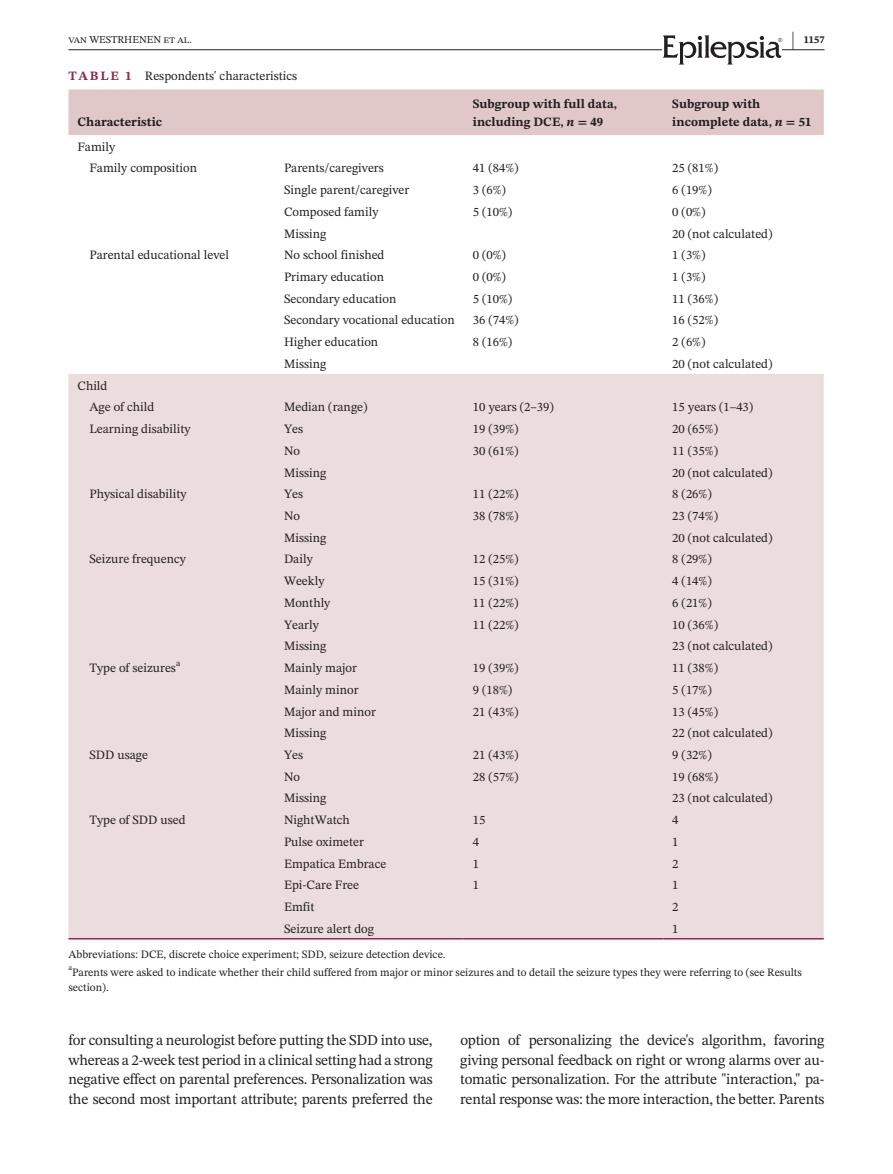
<style>
.page{position:relative;width:893px;height:1174px;background:#fff}
.page>*{position:absolute;margin:0;border:0;box-sizing:border-box;transform-origin:0 0}
.t1{font:700 21px "STIX Two Text";color:#231f20;scale:.42 1}
.t2{font:15px/19.5px "STIX Two Text";letter-spacing:-.015em;color:#231f20;text-align:justify}
.t3{font:12.75px/21.8px "STIX Two Text";color:#231f20}
.t4{font:700 12.75px/17.2px "STIX Two Text";color:#231f20}
.t5{font:11.25px/15.8px "STIX Two Text";color:#231f20}
.t6{font:10.5px "STIX Two Text";color:#231f20}
.t7{font:700 10.5px "STIX Two Text";color:#231f20}
.t8{font:7.8px "STIX Two Text";color:#231f20}
.s1{font-weight:700;color:#8c284e}
.s2{font-style:italic}
.s3{font-family:"STIX"}
</style>
<div class="page">
<hr style="left:68px;top:49px;width:756px;height:1px;background:#231f20">
<svg style="left:663px;top:35px;width:119px;height:30px"></svg>
<div style="left:68px;top:90px;width:756px;height:45px;background:#e0c8c9"></div>
<div style="left:68px;top:374px;width:756px;height:564px;background:#ebdcdd"></div>
<hr style="left:68px;top:938px;width:207px;height:1px;background:#8c284e">
<hr style="left:275px;top:938px;width:189px;height:1px;background:#8c284e">
<hr style="left:464px;top:938px;width:199px;height:1px;background:#8c284e">
<hr style="left:663px;top:938px;width:161px;height:1px;background:#8c284e">
<h1 class="t1" style="left:792px;top:24px;width:8px">|</h1>
<p class="t6" style="left:68px;top:32px;width:125px">van WESTRHENEN et al.</p>
<p class="t7" style="left:804px;top:32px;width:22px">1157</p>
<p class="t3" style="left:68px;top:65px;width:230px"><span class="s1">TABLE 1</span> Respondents' characteristics</p>
<p class="t4" style="left:77px;top:113px;width:86px">Characteristic</p>
<p class="t4" style="left:473px;top:96px;width:146px">Subgroup with full data, including DCE, <span class="s2">n</span> <span class="s3">=</span> 49</p>
<p class="t4" style="left:672px;top:96px;width:141px">Subgroup with incomplete data, <span class="s2">n</span> <span class="s3">=</span> 51</p>
<p class="t3" style="left:89px;top:135px;width:109px;text-indent:-12px">Family<br>Family composition</p>
<p class="t3" style="left:284px;top:157px;width:101px">Parents/caregivers</p>
<p class="t3" style="left:473px;top:157px;width:47px">41 (84%)</p>
<p class="t3" style="left:672px;top:157px;width:47px">25 (81%)</p>
<p class="t3" style="left:284px;top:179px;width:127px">Single parent/caregiver</p>
<p class="t3" style="left:473px;top:179px;width:35px">3 (6%)</p>
<p class="t3" style="left:672px;top:179px;width:41px">6 (19%)</p>
<p class="t3" style="left:284px;top:201px;width:96px">Composed family</p>
<p class="t3" style="left:473px;top:201px;width:41px">5 (10%)</p>
<p class="t3" style="left:672px;top:201px;width:35px">0 (0%)</p>
<p class="t3" style="left:284px;top:222px;width:44px">Missing</p>
<p class="t3" style="left:672px;top:222px;width:102px">20 (not calculated)</p>
<p class="t3" style="left:89px;top:244px;width:141px">Parental educational level</p>
<p class="t3" style="left:284px;top:244px;width:102px">No school finished</p>
<p class="t3" style="left:473px;top:244px;width:35px">0 (0%)</p>
<p class="t3" style="left:672px;top:244px;width:35px">1 (3%)</p>
<p class="t3" style="left:284px;top:266px;width:102px">Primary education</p>
<p class="t3" style="left:473px;top:266px;width:35px">0 (0%)</p>
<p class="t3" style="left:672px;top:266px;width:35px">1 (3%)</p>
<p class="t3" style="left:284px;top:287px;width:114px">Secondary education</p>
<p class="t3" style="left:473px;top:287px;width:41px">5 (10%)</p>
<p class="t3" style="left:672px;top:287px;width:47px">11 (36%)</p>
<p class="t3" style="left:284px;top:309px;width:172px">Secondary vocational education</p>
<p class="t3" style="left:473px;top:309px;width:47px">36 (74%)</p>
<p class="t3" style="left:672px;top:309px;width:47px">16 (52%)</p>
<p class="t3" style="left:284px;top:331px;width:96px">Higher education</p>
<p class="t3" style="left:473px;top:331px;width:41px">8 (16%)</p>
<p class="t3" style="left:672px;top:331px;width:35px">2 (6%)</p>
<p class="t3" style="left:284px;top:353px;width:44px">Missing</p>
<p class="t3" style="left:672px;top:353px;width:102px">20 (not calculated)</p>
<p class="t3" style="left:89px;top:374px;width:66px;text-indent:-12px">Child<br>Age of child</p>
<p class="t3" style="left:284px;top:396px;width:85px">Median (range)</p>
<p class="t3" style="left:473px;top:396px;width:83px">10 years (2–39)</p>
<p class="t3" style="left:672px;top:396px;width:83px">15 years (1–43)</p>
<p class="t3" style="left:89px;top:418px;width:103px">Learning disability</p>
<p class="t3" style="left:284px;top:418px;width:21px">Yes</p>
<p class="t3" style="left:473px;top:418px;width:47px">19 (39%)</p>
<p class="t3" style="left:672px;top:418px;width:47px">20 (65%)</p>
<p class="t3" style="left:284px;top:439px;width:18px">No</p>
<p class="t3" style="left:473px;top:439px;width:47px">30 (61%)</p>
<p class="t3" style="left:672px;top:439px;width:47px">11 (35%)</p>
<p class="t3" style="left:284px;top:461px;width:44px">Missing</p>
<p class="t3" style="left:672px;top:461px;width:102px">20 (not calculated)</p>
<p class="t3" style="left:89px;top:483px;width:99px">Physical disability</p>
<p class="t3" style="left:284px;top:483px;width:21px">Yes</p>
<p class="t3" style="left:473px;top:483px;width:47px">11 (22%)</p>
<p class="t3" style="left:672px;top:483px;width:41px">8 (26%)</p>
<p class="t3" style="left:284px;top:505px;width:18px">No</p>
<p class="t3" style="left:473px;top:505px;width:47px">38 (78%)</p>
<p class="t3" style="left:672px;top:505px;width:47px">23 (74%)</p>
<p class="t3" style="left:284px;top:526px;width:44px">Missing</p>
<p class="t3" style="left:672px;top:526px;width:102px">20 (not calculated)</p>
<p class="t3" style="left:89px;top:548px;width:98px">Seizure frequency</p>
<p class="t3" style="left:284px;top:548px;width:30px">Daily</p>
<p class="t3" style="left:473px;top:548px;width:47px">12 (25%)</p>
<p class="t3" style="left:672px;top:548px;width:41px">8 (29%)</p>
<p class="t3" style="left:284px;top:570px;width:42px">Weekly</p>
<p class="t3" style="left:473px;top:570px;width:47px">15 (31%)</p>
<p class="t3" style="left:672px;top:570px;width:41px">4 (14%)</p>
<p class="t3" style="left:284px;top:591px;width:48px">Monthly</p>
<p class="t3" style="left:473px;top:591px;width:47px">11 (22%)</p>
<p class="t3" style="left:672px;top:591px;width:41px">6 (21%)</p>
<p class="t3" style="left:284px;top:613px;width:36px">Yearly</p>
<p class="t3" style="left:473px;top:613px;width:47px">11 (22%)</p>
<p class="t3" style="left:672px;top:613px;width:47px">10 (36%)</p>
<p class="t3" style="left:284px;top:635px;width:44px">Missing</p>
<p class="t3" style="left:672px;top:635px;width:102px">23 (not calculated)</p>
<p class="t3" style="left:89px;top:657px;width:92px">Type of seizures<sup>a</sup></p>
<p class="t3" style="left:284px;top:657px;width:75px">Mainly major</p>
<p class="t3" style="left:473px;top:657px;width:47px">19 (39%)</p>
<p class="t3" style="left:672px;top:657px;width:47px">11 (38%)</p>
<p class="t3" style="left:284px;top:678px;width:76px">Mainly minor</p>
<p class="t3" style="left:473px;top:678px;width:41px">9 (18%)</p>
<p class="t3" style="left:672px;top:678px;width:41px">5 (17%)</p>
<p class="t3" style="left:284px;top:700px;width:93px">Major and minor</p>
<p class="t3" style="left:473px;top:700px;width:47px">21 (43%)</p>
<p class="t3" style="left:672px;top:700px;width:47px">13 (45%)</p>
<p class="t3" style="left:284px;top:722px;width:44px">Missing</p>
<p class="t3" style="left:672px;top:722px;width:102px">22 (not calculated)</p>
<p class="t3" style="left:89px;top:743px;width:60px">SDD usage</p>
<p class="t3" style="left:284px;top:743px;width:21px">Yes</p>
<p class="t3" style="left:473px;top:743px;width:47px">21 (43%)</p>
<p class="t3" style="left:672px;top:743px;width:41px">9 (32%)</p>
<p class="t3" style="left:284px;top:765px;width:18px">No</p>
<p class="t3" style="left:473px;top:765px;width:47px">28 (57%)</p>
<p class="t3" style="left:672px;top:765px;width:47px">19 (68%)</p>
<p class="t3" style="left:284px;top:787px;width:44px">Missing</p>
<p class="t3" style="left:672px;top:787px;width:102px">23 (not calculated)</p>
<p class="t3" style="left:89px;top:809px;width:98px">Type of SDD used</p>
<p class="t3" style="left:284px;top:809px;width:67px">NightWatch</p>
<p class="t3" style="left:473px;top:809px;width:14px">15</p>
<p class="t3" style="left:672px;top:809px;width:8px">4</p>
<p class="t3" style="left:284px;top:830px;width:81px">Pulse oximeter</p>
<p class="t3" style="left:473px;top:830px;width:8px">4</p>
<p class="t3" style="left:672px;top:830px;width:8px">1</p>
<p class="t3" style="left:284px;top:852px;width:104px">Empatica Embrace</p>
<p class="t3" style="left:473px;top:852px;width:8px">1</p>
<p class="t3" style="left:672px;top:852px;width:8px">2</p>
<p class="t3" style="left:284px;top:874px;width:77px">Epi-Care Free</p>
<p class="t3" style="left:473px;top:874px;width:8px">1</p>
<p class="t3" style="left:672px;top:874px;width:8px">1</p>
<p class="t3" style="left:284px;top:895px;width:32px">Emfit</p>
<p class="t3" style="left:672px;top:895px;width:8px">2</p>
<p class="t3" style="left:284px;top:917px;width:91px">Seizure alert dog</p>
<p class="t3" style="left:672px;top:917px;width:8px">1</p>
<p class="t5" style="left:68px;top:945px;width:379px">Abbreviations: DCE, discrete choice experiment; SDD, seizure detection device.</p>
<p class="t8" style="left:68px;top:962px;width:5px">a</p>
<p class="t5" style="left:68px;top:963px;width:735px;text-indent:4px">Parents were asked to indicate whether their child suffered from major or minor seizures and to detail the seizure types they were referring to (see Results section).</p>
<p class="t2" style="left:68px;top:1030px;width:366px">for consulting a neurologist before putting the SDD into use, whereas a 2-week test period in a clinical setting had a strong negative effect on parental preferences. Personalization was the second most important attribute; parents preferred the</p>
<p class="t2" style="left:460px;top:1030px;width:366px">option of personalizing the device's algorithm, favoring giving personal feedback on right or wrong alarms over au&shy;tomatic personalization. For the attribute "interaction," pa&shy;rental response was: the more interaction, the better. Parents</p>
</div>
